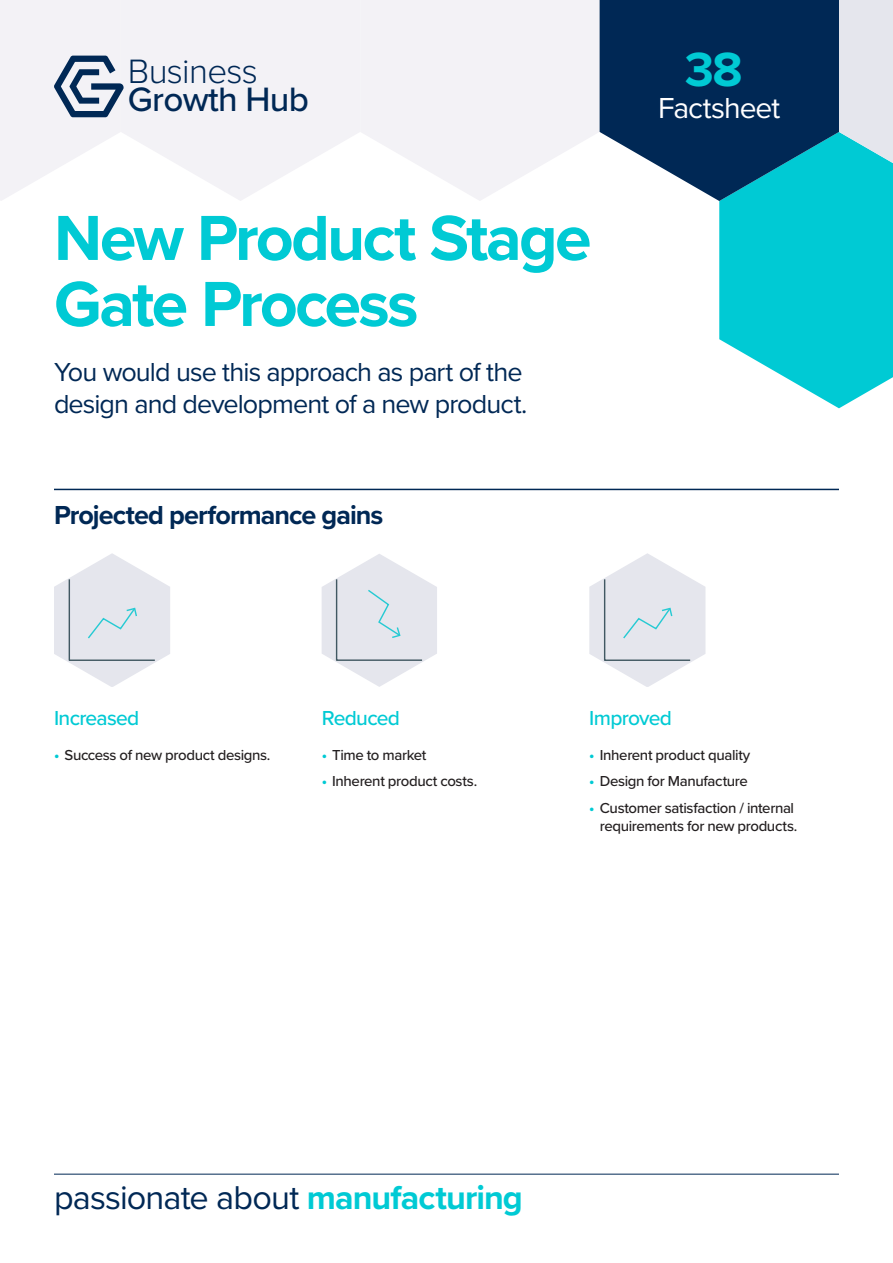
<style>
.page{position:relative;width:893px;height:1263px;background:#fff}
.page>*{position:absolute;margin:0;border:0;box-sizing:border-box;transform-origin:0 0}
.Heading{font:700 66px/66px "Proxima Nova";letter-spacing:-.04em;color:#00cad4}
.Heading-2{font:700 49.65px "Proxima Nova";color:#00cad4}
.t1{font:500 35.1px/27.3px "Proxima Nova";letter-spacing:-.02em;color:#002855}
.Heading-3{font:34.2px "Proxima Nova";letter-spacing:-.025em;color:#002855}
.Heading-4{font:30px "Proxima Nova";letter-spacing:-.035em;color:#fff}
.Heading-5{font:27px/32.4px "Proxima Nova";letter-spacing:-.035em;color:#002855}
.Heading-6{font:700 27px "Proxima Nova";letter-spacing:-.035em;color:#002855}
.Heading-7{font:500 21px "Proxima Nova";letter-spacing:-.035em;color:#00cad4}
.Heading-8{font:500 15px/18px "Proxima Nova";letter-spacing:-.025em;color:#231f20;text-align:right}
.s1{font-weight:300}
.s2{font-weight:700;color:#00cad4}
</style>
<div class="page">
<svg style="left:322px;top:554px;width:115px;height:133px"></svg>
<svg style="left:719px;top:163px;width:174px;height:245px;fill:#00cad4"></svg>
<svg style="left:124px;top:0;width:236px;height:201px;fill:#f3f2f6"></svg>
<svg style="left:360px;top:0;width:240px;height:201px;fill:#f3f2f6"></svg>
<svg style="left:839px;top:0;width:54px;height:163px"></svg>
<svg style="left:600px;top:0;width:239px;height:201px;fill:#002855"></svg>
<svg style="left:0;top:0;width:124px;height:201px"></svg>
<hr style="left:54px;top:1174px;width:785px;height:1px;background:#002855">
<hr style="left:54px;top:489px;width:785px;height:1px;background:#002855">
<svg style="left:54px;top:553px;width:116px;height:134px"></svg>
<svg style="left:589px;top:553px;width:116px;height:134px"></svg>
<p class="t1" style="left:128px;top:57px;width:182px"><span class="s1">Business<br></span>Growth Hub</p>
<p class="Heading" style="left:54px;top:203px;width:539px">New Product Stage<br>Gate Process</p>
<p class="Heading-5" style="left:54px;top:354px;width:475px">You would use this approach as part of the design and development of a new product.</p>
<p class="Heading-6" style="left:54px;top:495px;width:331px">Projected performance gains</p>
<p class="Heading-2" style="left:685px;top:33px;width:59px">38</p>
<p class="Heading-4" style="left:658px;top:86px;width:123px">Factsheet</p>
<p class="Heading-7" style="left:54px;top:702px;width:87px">Increased</p>
<p class="Heading-7" style="left:322px;top:702px;width:80px">Reduced</p>
<p class="Heading-7" style="left:589px;top:702px;width:84px">Improved</p>
<p class="Heading-8" style="left:54px;top:745px;width:218px"><span class="s2">•</span> Success of new product designs.</p>
<p class="Heading-8" style="left:322px;top:745px;width:106px"><span class="s2">•</span> Time to market</p>
<p class="Heading-8" style="left:322px;top:772px;width:157px"><span class="s2">•</span> Inherent product costs.</p>
<p class="Heading-8" style="left:589px;top:745px;width:163px"><span class="s2">•</span> Inherent product quality</p>
<p class="Heading-8" style="left:589px;top:772px;width:160px"><span class="s2">•</span> Design for Manufacture</p>
<p class="Heading-8" style="left:589px;top:798px;width:209px"><span class="s2">•</span> Customer satisfaction / internal requirements for new products.</p>
<p class="Heading-3" style="left:54px;top:1172px;width:470px">passionate about <span class="s2">manufacturing</span></p>
</div>
